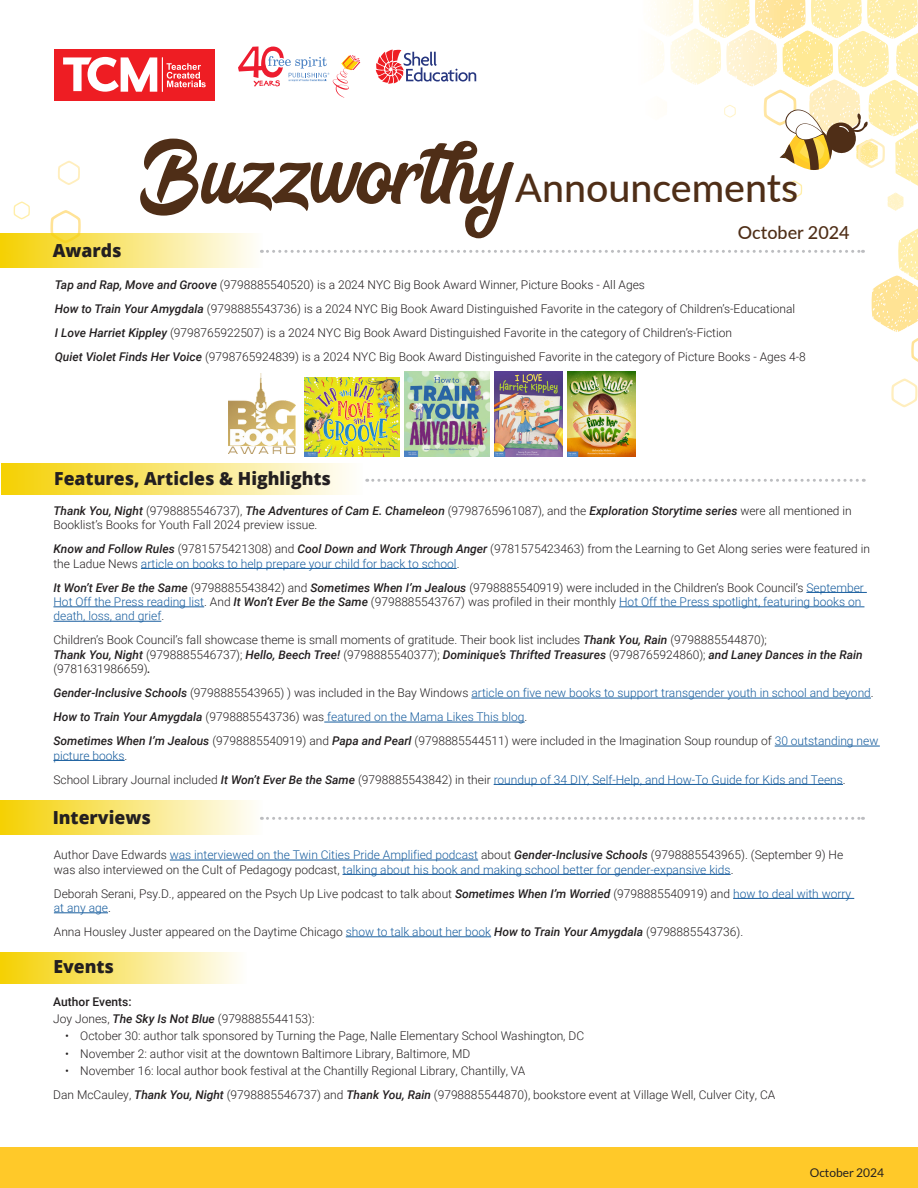
<style>
.page{position:relative;width:918px;height:1188px;background:#fff}
.page>*{position:absolute;margin:0;border:0;box-sizing:border-box;transform-origin:0 0}
.t1{font:108px "Bring Heart";color:#4f2e17}
.t2{font:500 39.3px "Lato";color:#4f2e17}
.Headline{font:800 18px "Open Sans";color:#231f20}
.t3{font:500 18px "Lato";color:#4f2e17}
.Praise_Indent{font:300 12px/14.4px "Roboto";color:#231f20}
.Highlight_Text{font:300 12px "Roboto";color:#231f20}
.Praise_Indent-2{font:300 12px "Roboto";color:#175d9e}
.Advance_Praise{font:300 12px/14.4px "Roboto";color:#231f20}
.Advance_Praise-2{font:300 12px/14.4px "Roboto";color:#175d9e}
.Sub-Bullets{font:300 12px "Roboto";color:#231f20}
.Buzz_Bullets{font:500 12px "Roboto";color:#231f20}
.t4{font:12px "Lato";color:#231f20}
.s1{font-weight:500;font-style:italic}
.s2{color:#175d9e}
.s3{font-weight:500;font-style:italic;color:#231f20}
.s4{color:#231f20}
</style>
<div class="page">
<svg style="left:891px;top:379px;width:27px;height:28px"></svg>
<div style="left:0;top:1148px;width:918px;height:40px;background:#ffc929"></div>
<div style="left:0;top:801px;width:262px;height:34px;background:linear-gradient(to right,#f5d103,#fefefa)"></div>
<svg style="left:261px;top:817px;width:603px;height:3px"></svg>
<hr style="left:170px;top:860px;width:308px;height:1px;background:#175d9e">
<hr style="left:343px;top:874px;width:388px;height:1px;background:#175d9e">
<hr style="left:733px;top:898px;width:121px;height:1px;background:#175d9e">
<hr style="left:54px;top:913px;width:54px;height:1px;background:#175d9e">
<hr style="left:346px;top:937px;width:145px;height:1px;background:#175d9e">
<svg style="left:0;top:0;width:918px;height:362px"></svg>
<div style="left:1px;top:463px;width:362px;height:32px;background:linear-gradient(to right,#f5d002,#fefefc)"></div>
<svg style="left:367px;top:479px;width:497px;height:3px"></svg>
<hr style="left:141px;top:568px;width:316px;height:1px;background:#175d9e">
<hr style="left:806px;top:592px;width:61px;height:1px;background:#175d9e">
<hr style="left:53px;top:607px;width:151px;height:1px;background:#175d9e">
<hr style="left:619px;top:607px;width:245px;height:1px;background:#175d9e">
<hr style="left:53px;top:621px;width:108px;height:1px;background:#175d9e">
<hr style="left:471px;top:698px;width:400px;height:1px;background:#175d9e">
<hr style="left:324px;top:722px;width:201px;height:1px;background:#175d9e">
<hr style="left:775px;top:746px;width:105px;height:1px;background:#175d9e">
<hr style="left:53px;top:760px;width:72px;height:1px;background:#175d9e">
<hr style="left:494px;top:784px;width:349px;height:1px;background:#175d9e">
<img style="left:404px;top:372px;width:85px;height:84px">
<img style="left:304px;top:378px;width:95px;height:78px">
<img style="left:494px;top:372px;width:68px;height:84px">
<img style="left:567px;top:372px;width:68px;height:84px">
<img style="left:229px;top:374px;width:67px;height:80px">
<div style="left:0;top:952px;width:246px;height:32px;background:linear-gradient(to right,#f5d002,#fefefa)"></div>
<p class="t1" style="left:140px;top:116px;width:370px">Buzzworthy</p>
<p class="t2" style="left:515px;top:160px;width:284px">Announcements</p>
<p class="t3" style="left:738px;top:220px;width:113px">October 2024</p>
<p class="Headline" style="left:53px;top:236px;width:70px">Awards</p>
<p class="Highlight_Text" style="left:55px;top:276px;width:592px"><span class="s1">Tap and Rap, Move and Groove</span> (9798885540520) is a 2024 NYC Big Book Award Winner, Picture Books - All Ages</p>
<p class="Highlight_Text" style="left:55px;top:300px;width:742px"><span class="s1">How to Train Your Amygdala</span> (9798885543736) is a 2024 NYC Big Book Award Distinguished Favorite in the category of Children’s-Educational</p>
<p class="Highlight_Text" style="left:55px;top:324px;width:679px"><span class="s1">I Love Harriet Kippley</span> (9798765922507) is a 2024 NYC Big Book Award Distinguished Favorite in the category of Children’s-Fiction</p>
<p class="Highlight_Text" style="left:55px;top:348px;width:753px"><span class="s1">Quiet Violet Finds Her Voice</span> (9798765924839) is a 2024 NYC Big Book Award Distinguished Favorite in the category of Picture Books - Ages 4-8</p>
<p class="Headline" style="left:54px;top:465px;width:278px">Features, Articles &amp; Highlights</p>
<p class="Praise_Indent" style="left:53px;top:503px;width:800px"><span class="s1">Thank You, Night</span> (9798885546737), <span class="s1">The Adventures of Cam E. Chameleon</span> (9798765961087), and the <span class="s1">Exploration Storytime series</span> were all mentioned in<br>Booklist’s Books for Youth Fall 2024 preview issue.</p>
<p class="Praise_Indent" style="left:53px;top:541px;width:818px"><span class="s1">Know and Follow Rules</span> (9781575421308) and <span class="s1">Cool Down and Work Through Anger</span> (9781575423463) from the Learning to Get Along series were featured in the Ladue News <span class="s2">article on books to help prepare your child for back to school</span>.</p>
<p class="Praise_Indent" style="left:53px;top:580px;width:812px"><span class="s1">It Won’t Ever Be the Same</span> (9798885543842) and <span class="s1">Sometimes When I’m Jealous</span> (9798885540919) were included in the Children’s Book Council’s <span class="s2">September<br>Hot Off the Press reading list</span>. And <span class="s1">It Won’t Ever Be the Same</span> (9798885543767) was profiled in their monthly <span class="s2">Hot Off the Press spotlight, featuring books on death, loss, and grief</span>.</p>
<p class="Praise_Indent" style="left:53px;top:632px;width:811px">Children’s Book Council’s fall showcase theme is small moments of gratitude. Their book list includes <span class="s1">Thank You, Rain</span> (9798885544870);<br><span class="s1">Thank You, Night</span> (9798885546737); <span class="s1">Hello, Beech Tree!</span> (9798885540377); <span class="s1">Dominique’s Thrifted Treasures</span> (9798765924860); <span class="s1">and Laney Dances in the Rain </span>(9781631986659)<span class="s1">.</span></p>
<p class="Praise_Indent-2" style="left:53px;top:684px;width:822px"><span class="s3">Gender-Inclusive Schools</span> <span class="s4">(9798885543965) ) was included in the Bay Windows</span> article on five new books to support transgender youth in school and beyond<span class="s4">.</span></p>
<p class="Praise_Indent-2" style="left:53px;top:708px;width:476px"><span class="s3">How to Train Your Amygdala</span> <span class="s4">(9798885543736) was</span> featured on the Mama Likes This blog<span class="s4">.</span></p>
<p class="Praise_Indent" style="left:53px;top:733px;width:826px"><span class="s1">Sometimes When I’m Jealous</span> (9798885540919) and <span class="s1">Papa and Pearl</span> (9798885544511) were included in the Imagination Soup roundup of <span class="s2">30 outstanding new picture books</span>.</p>
<p class="Praise_Indent-2" style="left:53px;top:771px;width:794px"><span class="s4">School Library Journal included</span> <span class="s3">It Won’t Ever Be the Same</span> <span class="s4">(9798885543842) in their</span> roundup of 34 DIY, Self-Help, and How-To Guide for Kids and Teens<span class="s4">.</span></p>
<p class="Headline" style="left:53px;top:803px;width:100px">Interviews</p>
<p class="Advance_Praise-2" style="left:54px;top:847px;width:791px"><span class="s4">Author Dave Edwards</span> was interviewed on the Twin Cities Pride Amplified podcast <span class="s4">about</span> <span class="s3">Gender-Inclusive Schools</span> <span class="s4">(9798885543965). (September 9) He was also interviewed on the Cult of Pedagogy podcast,</span> talking about his book and making school better for gender-expansive kids<span class="s4">.</span></p>
<p class="Advance_Praise" style="left:54px;top:886px;width:799px">Deborah Serani, Psy.D., appeared on the Psych Up Live podcast to talk about <span class="s1">Sometimes When I’m Worried</span> (9798885540919) and <span class="s2">how to deal with worry at any age</span>.</p>
<p class="Advance_Praise" style="left:54px;top:924px;width:691px">Anna Housley Juster appeared on the Daytime Chicago <span class="s2">show to talk about her book</span> <span class="s1">How to Train Your Amygdala</span> (9798885543736).</p>
<p class="Headline" style="left:53px;top:953px;width:62px">Events</p>
<p class="Buzz_Bullets" style="left:53px;top:993px;width:80px">Author Events:</p>
<p class="Sub-Bullets" style="left:53px;top:1010px;width:263px">Joy Jones, <span class="s1">The Sky Is Not Blue</span> (9798885544153):</p>
<p class="Praise_Indent" style="left:65px;top:1029px;width:520px">• October 30: author talk sponsored by Turning the Page, Nalle Elementary School Washington, DC</p>
<p class="Praise_Indent" style="left:65px;top:1046px;width:407px">• November 2: author visit at the downtown Baltimore Library, Baltimore, MD</p>
<p class="Praise_Indent" style="left:65px;top:1063px;width:462px">• November 16: local author book festival at the Chantilly Regional Library, Chantilly, VA</p>
<p class="Sub-Bullets" style="left:53px;top:1087px;width:724px">Dan McCauley, <span class="s1">Thank You, Night</span> (9798885546737) and <span class="s1">Thank You, Rain</span> (9798885544870), bookstore event at Village Well, Culver City, CA</p>
<p class="t4" style="left:810px;top:1166px;width:76px">October 2024</p>
</div>
